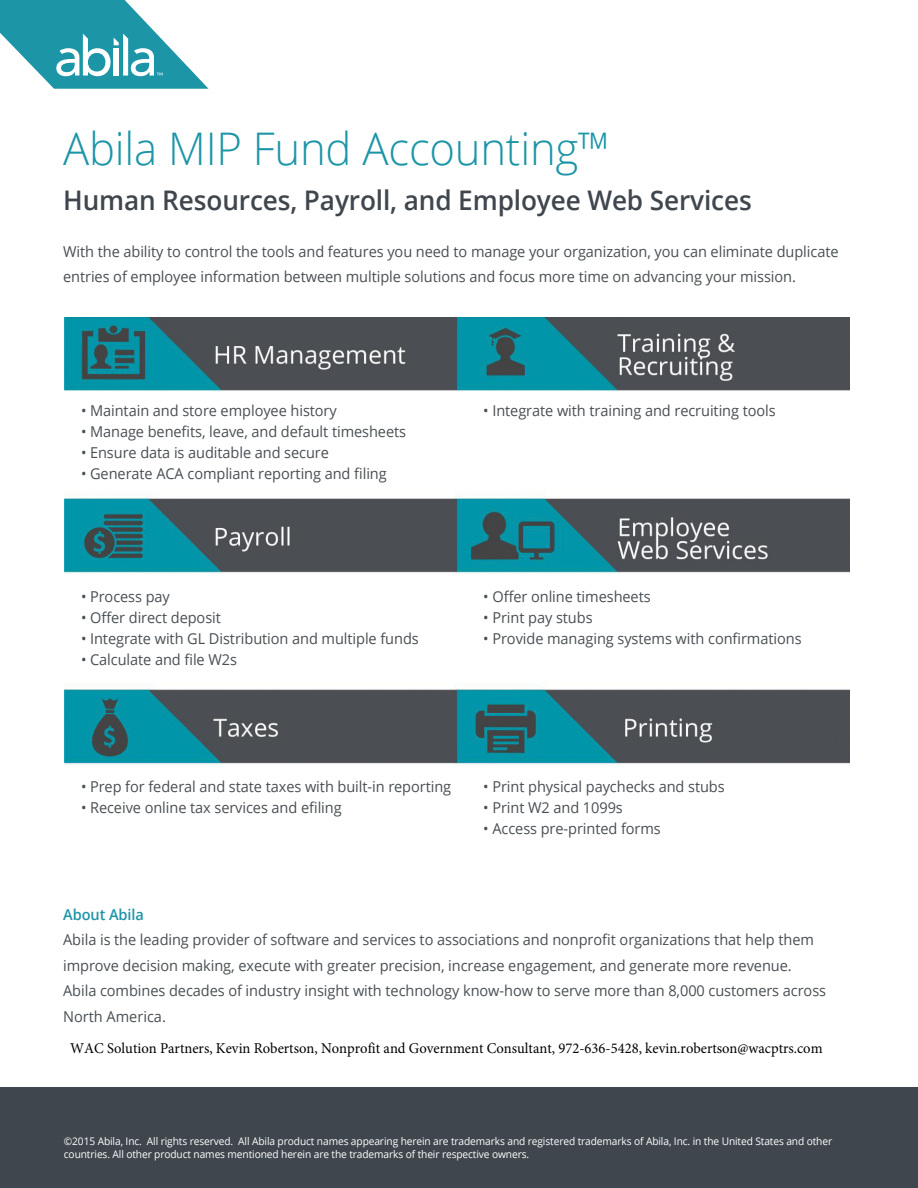
<style>
.page{position:relative;width:918px;height:1188px;background:#fff}
.page>*{position:absolute;margin:0;border:0;box-sizing:border-box;transform-origin:0 0}
.Copy{font:300 45px "Open Sans";letter-spacing:-.005em;color:#1c95a7}
.Copy-2{font:600 27px "Open Sans";letter-spacing:-.005em;color:#3f464d}
.Copy-3{font:15px/25.5px "Open Sans";letter-spacing:-.005em;color:#494f54}
.t1{font:15px "Minion Pro";color:#000}
.Copy-4{font:10.5px/13.5px "Open Sans";letter-spacing:-.01em;color:#fff}
.s1{font-weight:600;color:#1c95a7}
</style>
<div class="page">
<svg style="left:0;top:0;width:209px;height:89px"></svg>
<div style="left:0;top:1087px;width:918px;height:101px;background:#3f464d"></div>
<img style="left:64px;top:317px;width:786px;height:449px">
<div style="left:81px;top:404px;width:365px;height:81px;background:#fff"></div>
<div style="left:81px;top:591px;width:365px;height:81px;background:#fff"></div>
<div style="left:483px;top:404px;width:365px;height:81px;background:#fff"></div>
<div style="left:483px;top:591px;width:365px;height:81px;background:#fff"></div>
<p class="Copy" style="left:63px;top:118px;width:548px">Abila MIP Fund Accounting™</p>
<p class="Copy-2" style="left:63px;top:182px;width:690px">Human Resources, Payroll, and Employee Web Services</p>
<p class="Copy-3" style="left:63px;top:238px;width:777px">With the ability to control the tools and features you need to manage your organization, you can eliminate duplicate entries of employee information between multiple solutions and focus more time on advancing your mission.</p>
<p class="Copy-3" style="left:81px;top:397px;width:257px">• Maintain and store employee history</p>
<p class="Copy-3" style="left:81px;top:418px;width:327px">• Manage benefits, leave, and default timesheets</p>
<p class="Copy-3" style="left:81px;top:439px;width:250px">• Ensure data is auditable and secure</p>
<p class="Copy-3" style="left:81px;top:460px;width:307px">• Generate ACA compliant reporting and filing</p>
<p class="Copy-3" style="left:81px;top:584px;width:90px">• Process pay</p>
<p class="Copy-3" style="left:81px;top:605px;width:141px">• Offer direct deposit</p>
<p class="Copy-3" style="left:81px;top:626px;width:339px">• Integrate with GL Distribution and multiple funds</p>
<p class="Copy-3" style="left:81px;top:647px;width:158px">• Calculate and file W2s</p>
<p class="Copy-3" style="left:483px;top:397px;width:294px">• Integrate with training and recruiting tools</p>
<p class="Copy-3" style="left:483px;top:584px;width:169px">• Offer online timesheets</p>
<p class="Copy-3" style="left:483px;top:605px;width:111px">• Print pay stubs</p>
<p class="Copy-3" style="left:483px;top:626px;width:320px">• Provide managing systems with confirmations</p>
<p class="Copy-3" style="left:81px;top:773px;width:372px">• Prep for federal and state taxes with built-in reporting</p>
<p class="Copy-3" style="left:81px;top:794px;width:262px">• Receive online tax services and efiling</p>
<p class="Copy-3" style="left:483px;top:773px;width:243px">• Print physical paychecks and stubs</p>
<p class="Copy-3" style="left:483px;top:794px;width:141px">• Print W2 and 1099s</p>
<p class="Copy-3" style="left:483px;top:815px;width:179px">• Access pre-printed forms</p>
<p class="Copy-3" style="left:63px;top:901px;width:765px"><span class="s1">About Abila<br></span>Abila is the leading provider of software and services to associations and nonprofit organizations that help them improve decision making, execute with greater precision, increase engagement, and generate more revenue.<br>Abila combines decades of industry insight with technology know-how to serve more than 8,000 customers across North America.</p>
<p class="t1" style="left:70px;top:1038px;width:754px">WAC Solution Partners, Kevin Robertson, Nonprofit and Government Consultant, 972-636-5428, kevin.robertson@wacptrs.com</p>
<p class="Copy-4" style="left:64px;top:1134px;width:770px">©2015 Abila, Inc. All rights reserved. All Abila product names appearing herein are trademarks and registered trademarks of Abila, Inc. in the United States and other countries. All other product names mentioned herein are the trademarks of their respective owners.</p>
</div>
